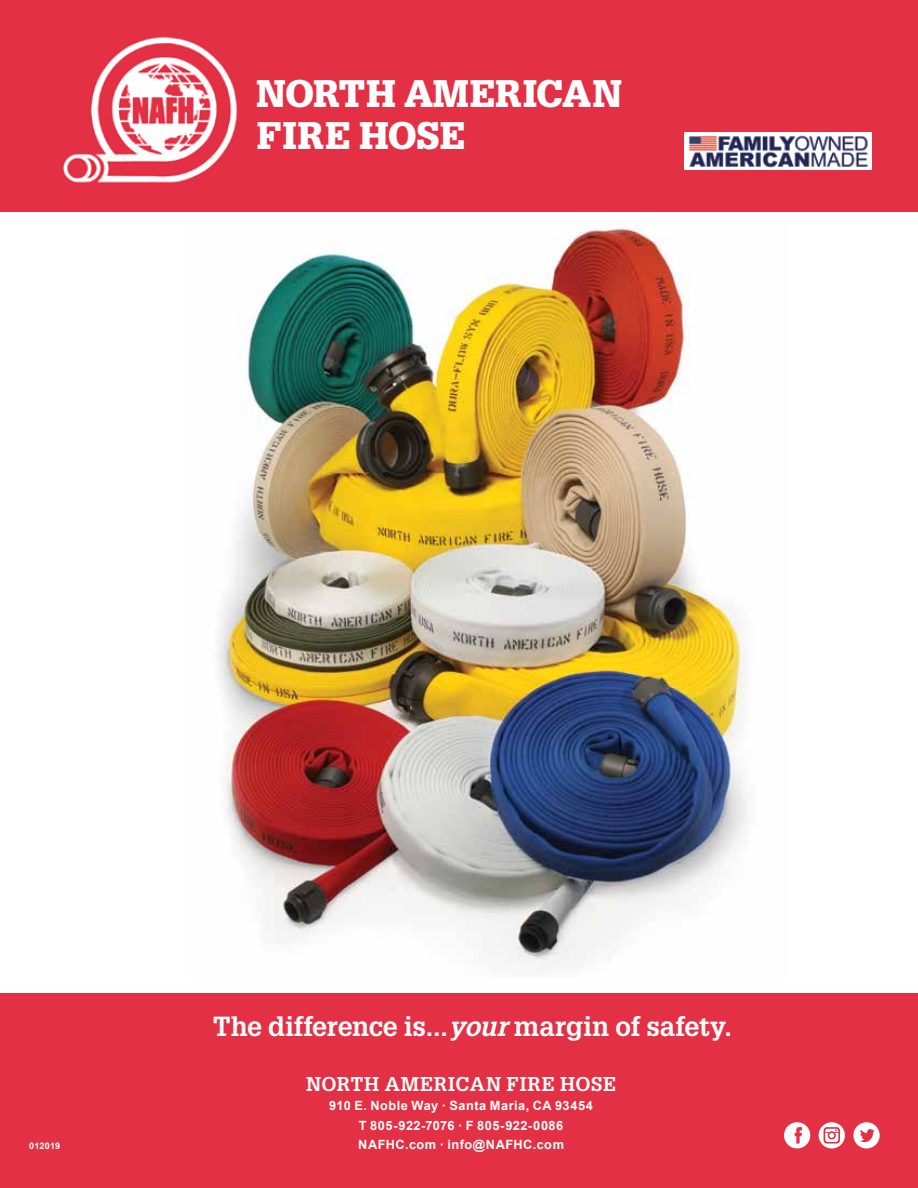
<style>
.page{position:relative;width:918px;height:1188px;background:#fff}
.page>*{position:absolute;margin:0;border:0;box-sizing:border-box;transform-origin:0 0}
.t1{font:900 37.5px/42.8px "Glypha LT Std";letter-spacing:-.005em;color:#fff}
.t2{font:700 27px "Glypha LT Std";letter-spacing:-.005em;color:#fefefe}
.t3{font:700 19.5px "Glypha LT Std";letter-spacing:.035em;color:#fff}
.t4{font:700 12.75px/19.5px "Arial";letter-spacing:.04em;color:#fff;text-align:center}
.t5{font:700 9px "Arial";letter-spacing:.025em;color:#fff}
.s1{font-style:italic}
</style>
<div class="page">
<div style="left:0;top:993px;width:918px;height:195px;background:#e33044"></div>
<img style="left:217px;top:223px;width:531px;height:746px">
<svg style="left:784px;top:1122px;width:26px;height:26px"></svg>
<svg style="left:819px;top:1122px;width:26px;height:26px"></svg>
<svg style="left:853px;top:1122px;width:27px;height:26px"></svg>
<div style="left:0;top:0;width:918px;height:212px;background:#e33044"></div>
<img style="left:63px;top:36px;width:809px;height:147px">
<img style="left:685px;top:132px;width:187px;height:37px">
<div style="left:252px;top:49px;width:302px;height:139px;background:#e33044"></div>
<h1 class="t1" style="left:256px;top:72px;width:367px">NORTH AMERICAN<br>FIRE HOSE</h1>
<h2 class="t2" style="left:213px;top:1009px;width:521px">The difference is... <span class="s1">your</span>margin of safety.</h2>
<h3 class="t3" style="left:306px;top:1072px;width:312px">NORTH AMERICAN FIRE HOSE</h3>
<p class="t4" style="left:329px;top:1097px;width:265px">910 E. Noble Way · Santa Maria, CA 93454<br>T 805-922-7076 · F 805-922-0086</p>
<p class="t5" style="left:29px;top:1140px;width:33px">012019</p>
<p class="t4" style="left:358px;top:1136px;width:207px">NAFHC.com · info@NAFHC.com</p>
</div>
